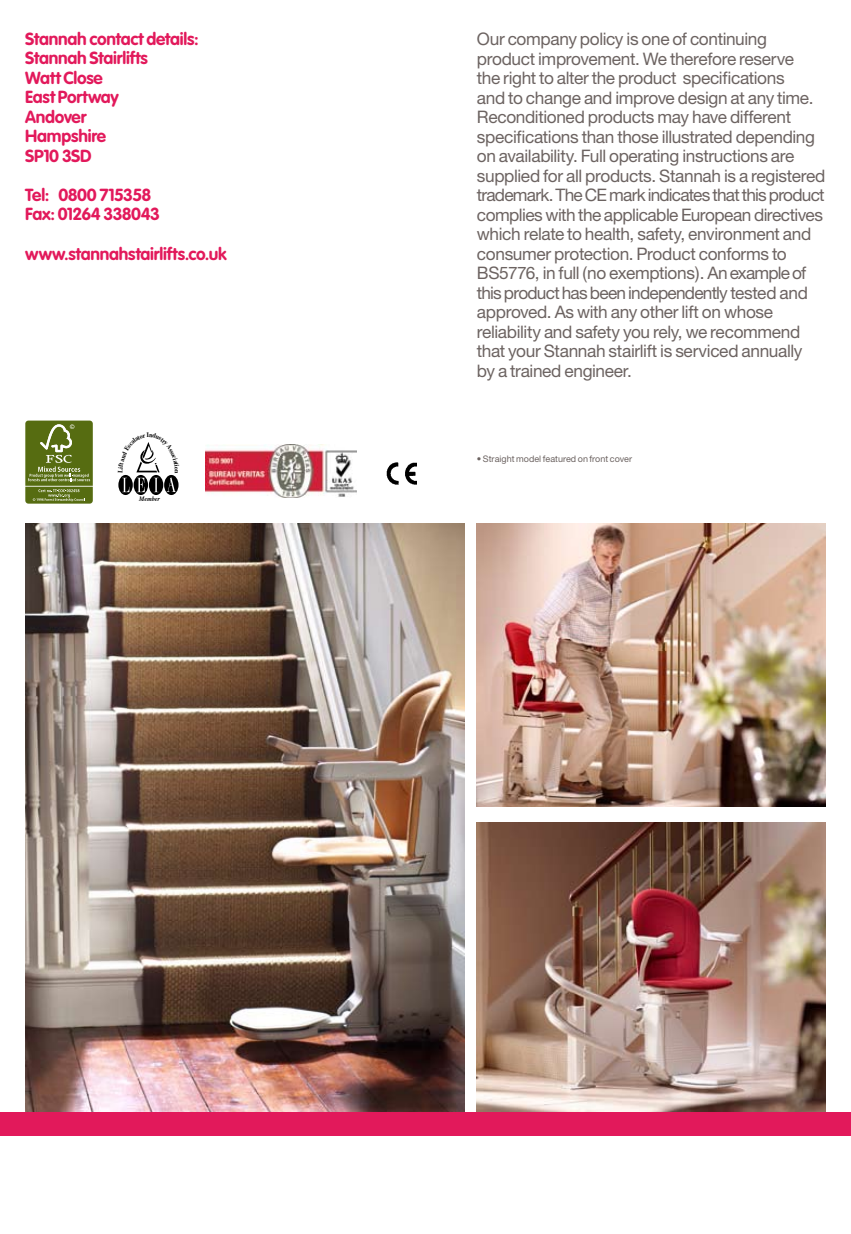
<style>
.page{position:relative;width:851px;height:1234px;background:#fff}
.page>*{position:absolute;margin:0;border:0;box-sizing:border-box;transform-origin:0 0}
.t1{font:17.25px/19.5px "Helvetica Neue";letter-spacing:-.02em;color:#6c6361}
.t2{font:700 17.25px/19.5px "VAG Rounded";letter-spacing:-.015em;color:#e2195b}
.t3{font:9px "Helvetica Neue";letter-spacing:.005em;color:#6c6361}
.t4{font:italic 700 6.75px "Times";color:#000;scale:.9 1}
</style>
<div class="page">
<img style="left:25px;top:523px;width:439px;height:589px">
<img style="left:477px;top:523px;width:348px;height:283px">
<img style="left:477px;top:822px;width:348px;height:290px">
<div style="left:0;top:1112px;width:850px;height:23px;background:#e2195b"></div>
<img style="left:206px;top:444px;width:150px;height:54px">
<img style="left:386px;top:462px;width:30px;height:22px">
<svg style="left:25px;top:420px;width:68px;height:83px;background:#6d8032"></svg>
<svg style="left:164px;top:475px;width:14px;height:20px"></svg>
<svg style="left:149px;top:475px;width:14px;height:20px"></svg>
<svg style="left:134px;top:475px;width:14px;height:20px"></svg>
<svg style="left:118px;top:475px;width:15px;height:20px"></svg>
<svg style="left:118px;top:442px;width:61px;height:50px"></svg>
<p class="t2" style="left:25px;top:29px;width:175px">Stannah contact details:<br>Stannah Stairlifts<br>Watt Close<br>East Portway<br>Andover<br>Hampshire<br>SP10 3SD</p>
<p class="t2" style="left:25px;top:185px;width:136px">Tel: 0800 715358<br>Fax: 01264 338043</p>
<p class="t2" style="left:25px;top:243px;width:203px">www.stannahstairlifts.co.uk</p>
<p class="t4" style="left:139px;top:492px;width:25px">Member</p>
<p class="t1" style="left:477px;top:29px;width:350px">Our company policy is one of continuing product improvement. We therefore reserve<br>the right to alter the product specifications<br>and to change and improve design at any time.<br>Reconditioned products may have different specifications than those illustrated depending on availability. Full operating instructions are supplied for all products. Stannah is a registered trademark. The CE mark indicates that this product complies with the applicable European directives which relate to health, safety, environment and consumer protection. Product conforms to BS5776, in full (no exemptions). An example of this product has been independently tested and approved. As with any other lift on whose reliability and safety you rely, we recommend that your Stannah stairlift is serviced annually<br>by a trained engineer.</p>
<p class="t3" style="left:477px;top:453px;width:157px">• Straight model featured on front cover</p>
</div>
